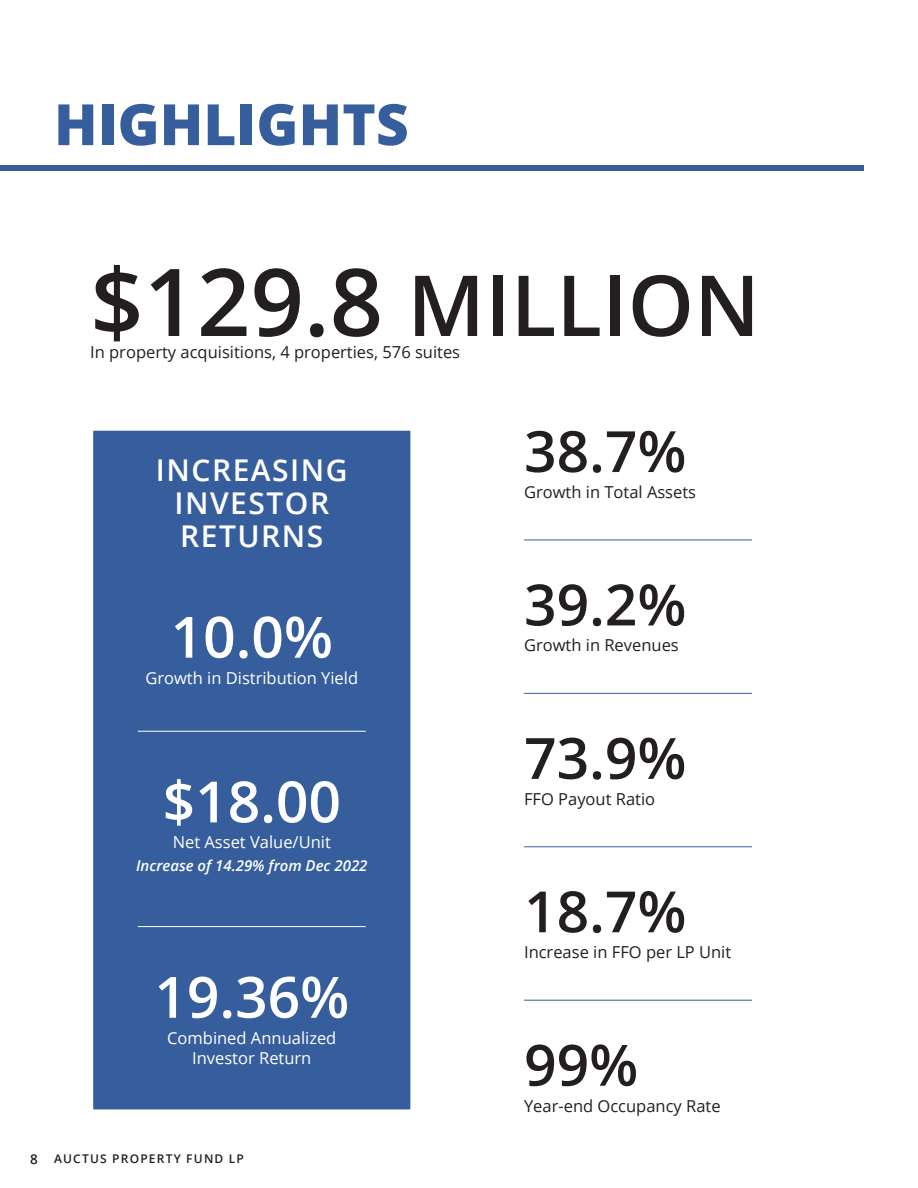
<style>
.page{position:relative;width:918px;height:1188px;background:#fff}
.page>*{position:absolute;margin:0;border:0;box-sizing:border-box;transform-origin:0 0}
.t1{font:600 84.3px "Open Sans";color:#231f20}
.t2{font:600 57px "Open Sans";color:#231f20}
.t3{font:600 57px "Open Sans";color:#fff}
.t4{font:800 57px "Open Sans";color:#365e9d}
.t5{font:600 30px/33px "Open Sans";letter-spacing:.05em;color:#fff;text-align:center}
.t6{font:16.5px "Open Sans";color:#231f20}
.t7{font:16.5px/19.8px "Open Sans";color:#fff;text-align:center}
.t8{font:italic 600 15px "Open Sans";color:#fff}
.t9{font:600 12px "Open Sans";letter-spacing:.1em;color:#231f20}
.s1{font-size:93.6px}
.s2{font-size:13.5px}
</style>
<div class="page">
<div style="left:90px;top:428px;width:323px;height:684px;background:#365e9d;border:3px solid #fff"></div>
<hr style="left:138px;top:926px;width:228px;height:1px;background:#fff">
<hr style="left:138px;top:731px;width:228px;height:1px;background:#fff">
<hr style="left:524px;top:846px;width:228px;height:1px;background:#365e9d">
<hr style="left:524px;top:1000px;width:228px;height:1px;background:#365e9d">
<hr style="left:524px;top:540px;width:228px;height:1px;background:#365e9d">
<hr style="left:524px;top:693px;width:228px;height:1px;background:#365e9d">
<div style="left:0;top:165px;width:864px;height:6px;background:#365e9d"></div>
<h2 class="t4" style="left:54px;top:81px;width:356px">HIGHLIGHTS</h2>
<h1 class="t1" style="left:90px;top:248px;width:671px"><span class="s1">$129.8</span> MILLION</h1>
<p class="t6" style="left:90px;top:341px;width:371px">In property acquisitions, 4 properties, 576 suites</p>
<h3 class="t5" style="left:156px;top:452px;width:193px">INCREASING<br>INVESTOR<br>RETURNS</h3>
<h2 class="t3" style="left:171px;top:598px;width:164px">10.0%</h2>
<p class="t7" style="left:145px;top:667px;width:214px">Growth in Distribution Yield</p>
<h2 class="t3" style="left:163px;top:763px;width:180px">$18.00</h2>
<p class="t7" style="left:173px;top:832px;width:160px">Net Asset Value/Unit</p>
<p class="t8" style="left:136px;top:855px;width:233px">Increase of 14.29% from Dec 2022</p>
<h2 class="t3" style="left:154px;top:958px;width:196px">19.36%</h2>
<p class="t7" style="left:167px;top:1027px;width:171px">Combined Annualized<br>Investor Return</p>
<p class="t9" style="left:30px;top:1151px;width:215px"><span class="s2">8</span> AUCTUS PROPERTY FUND LP</p>
<h2 class="t2" style="left:524px;top:412px;width:164px">38.7%</h2>
<p class="t6" style="left:524px;top:481px;width:174px">Growth in Total Assets</p>
<h2 class="t2" style="left:524px;top:566px;width:164px">39.2%</h2>
<p class="t6" style="left:524px;top:634px;width:156px">Growth in Revenues</p>
<h2 class="t2" style="left:524px;top:719px;width:164px">73.9%</h2>
<p class="t6" style="left:524px;top:788px;width:133px">FFO Payout Ratio</p>
<h2 class="t2" style="left:524px;top:872px;width:164px">18.7%</h2>
<p class="t6" style="left:524px;top:941px;width:209px">Increase in FFO per LP Unit</p>
<h2 class="t2" style="left:524px;top:1026px;width:116px">99%</h2>
<p class="t6" style="left:524px;top:1094px;width:198px">Year-end Occupancy Rate</p>
</div>
